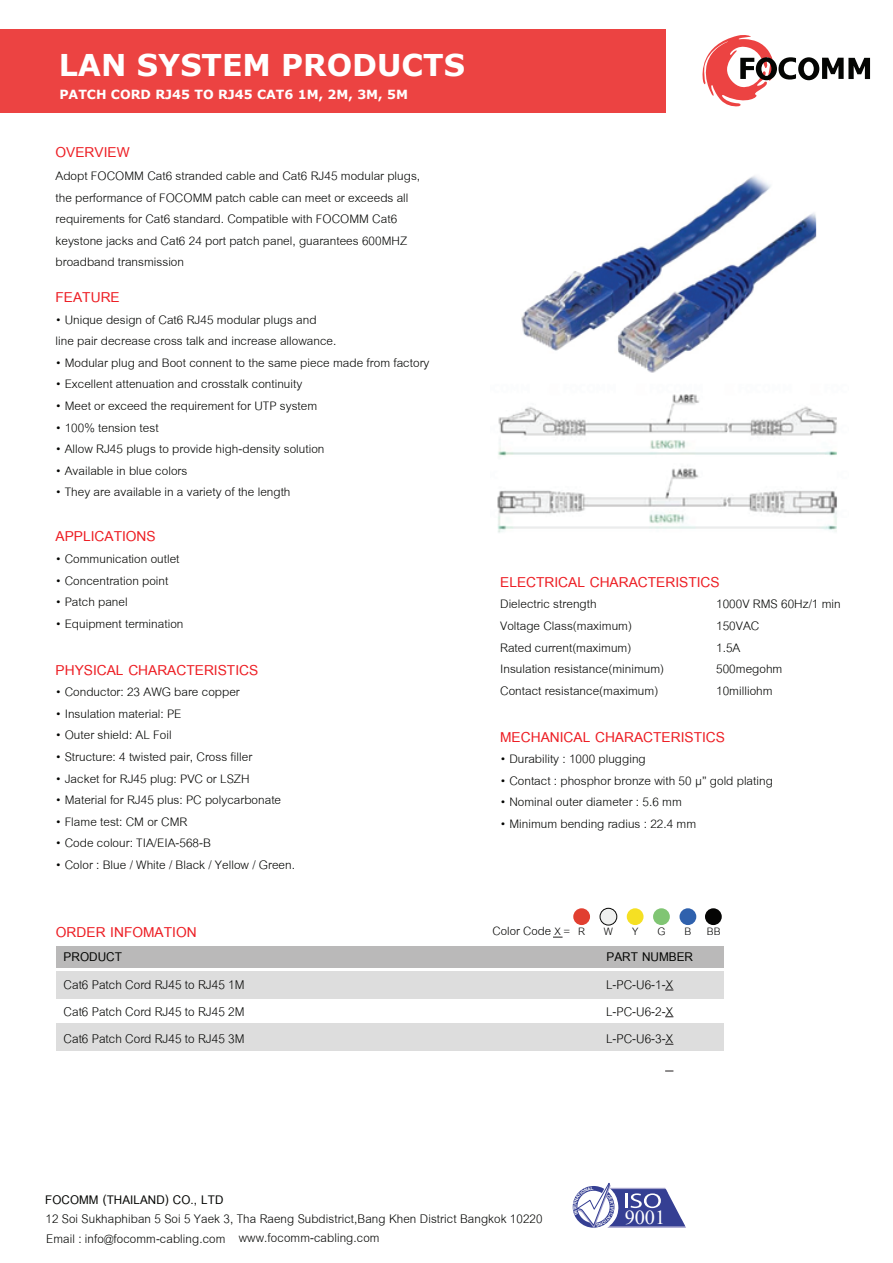
<style>
.page{position:relative;width:893px;height:1263px;background:#fff}
.page>*{position:absolute;margin:0;border:0;box-sizing:border-box;transform-origin:0 0}
.t1{font:700 30px "Verdana";color:#fff}
.t2{font:700 21px "Cordia New";color:#ed1d23}
.t3{font:18.6px/27px "Cordia New";color:#040503;text-align:justify}
.t4{font:700 18.6px "Cordia New";color:#040503}
.t5{font:18.3px/19.5px "Cordia New";letter-spacing:.005em;color:#040503}
.t6{font:700 18.3px "Cordia New";letter-spacing:.005em;color:#040503}
.t7{font:18px/21.6px "Cordia New";color:#040503}
.t8{font:17.55px "Cordia New";color:#050504}
.t9{font:700 12.6px "Verdana";color:#fff}
.s1{font-size:15.75px}
</style>
<div class="page">
<div style="left:56px;top:946px;width:668px;height:22px;background:#bab9b9"></div>
<div style="left:56px;top:971px;width:668px;height:27px;background:#ddd"></div>
<div style="left:56px;top:1024px;width:668px;height:27px;background:#ddd"></div>
<div style="left:0;top:29px;width:666px;height:83px;background:#ec4342"></div>
<svg style="left:702px;top:35px;width:168px;height:72px"></svg>
<img style="left:497px;top:176px;width:340px;height:357px">
<div style="left:573px;top:908px;width:17px;height:17px;background:#e13f30;border-radius:50%"></div>
<div style="left:600px;top:908px;width:17px;height:17px;background:#eff0ef;border-radius:50%"></div>
<div style="left:600px;top:908px;width:17px;height:17px;border:1px solid #050504;border-radius:50%"></div>
<div style="left:627px;top:908px;width:16px;height:17px;background:#f5e023;border-radius:50%"></div>
<div style="left:679px;top:908px;width:17px;height:17px;background:#2f61ad;border-radius:50%"></div>
<div style="left:653px;top:908px;width:17px;height:17px;background:#80c573;border-radius:50%"></div>
<div style="left:705px;top:908px;width:17px;height:17px;background:#050504;border-radius:50%"></div>
<svg style="left:573px;top:1183px;width:113px;height:45px"></svg>
<h1 class="t1" style="left:59px;top:44px;width:408px">LAN SYSTEM PRODUCTS</h1>
<p class="t9" style="left:59px;top:86px;width:350px">PATCH CORD RJ45 TO RJ45 CAT6 1M, 2M, 3M, 5M</p>
<p class="t2" style="left:56px;top:139px;width:76px">OVERVIEW</p>
<p class="t7" style="left:56px;top:166px;width:366px">Adopt FOCOMM Cat6 stranded cable and Cat6 RJ45 modular plugs, the performance of FOCOMM patch cable can meet or exceeds all requirements for Cat6 standard. Compatible with FOCOMM Cat6 keystone jacks and Cat6 24 port patch panel, guarantees 600MHZ broadband transmission</p>
<p class="t2" style="left:56px;top:284px;width:66px">FEATURE</p>
<p class="t7" style="left:56px;top:309px;width:282px">• Unique design of Cat6 RJ45 modular plugs and line pair decrease cross talk and increase allowance.</p>
<p class="t7" style="left:56px;top:352px;width:375px">• Modular plug and Boot connent to the same piece made from factory</p>
<p class="t7" style="left:56px;top:374px;width:248px">• Excellent attenuation and crosstalk continuity</p>
<p class="t7" style="left:56px;top:395px;width:263px">• Meet or exceed the requirement for UTP system</p>
<p class="t7" style="left:56px;top:417px;width:105px">• 100% tension test</p>
<p class="t7" style="left:56px;top:439px;width:270px">• Allow RJ45 plugs to provide high-density solution</p>
<p class="t7" style="left:56px;top:460px;width:133px">• Available in blue colors</p>
<p class="t7" style="left:56px;top:482px;width:236px">• They are available in a variety of the length</p>
<p class="t2" style="left:56px;top:524px;width:102px">APPLICATIONS</p>
<p class="t7" style="left:56px;top:548px;width:126px">• Communication outlet</p>
<p class="t7" style="left:56px;top:570px;width:114px">• Concentration point</p>
<p class="t7" style="left:56px;top:592px;width:74px">• Patch panel</p>
<p class="t7" style="left:56px;top:613px;width:129px">• Equipment termination</p>
<p class="t2" style="left:56px;top:657px;width:204px">PHYSICAL CHARACTERISTICS</p>
<p class="t7" style="left:56px;top:682px;width:186px">• Conductor: 23 AWG bare copper</p>
<p class="t7" style="left:56px;top:703px;width:127px">• Insulation material: PE</p>
<p class="t7" style="left:56px;top:725px;width:118px">• Outer shield: AL Foil</p>
<p class="t7" style="left:56px;top:746px;width:198px">• Structure: 4 twisted pair, Cross filler</p>
<p class="t7" style="left:56px;top:768px;width:196px">• Jacket for RJ45 plug: PVC or LSZH</p>
<p class="t7" style="left:56px;top:790px;width:227px">• Material for RJ45 plus: PC polycarbonate</p>
<p class="t7" style="left:56px;top:811px;width:133px">• Flame test: CM or CMR</p>
<p class="t7" style="left:56px;top:833px;width:157px">• Code colour: TIA/EIA-568-B</p>
<p class="t7" style="left:56px;top:854px;width:241px">• Color : Blue / White / Black / Yellow / Green.</p>
<p class="t2" style="left:56px;top:920px;width:142px">ORDER INFOMATION</p>
<p class="t2" style="left:500px;top:569px;width:221px">ELECTRICAL CHARACTERISTICS</p>
<p class="t7" style="left:500px;top:594px;width:98px">Dielectric strength</p>
<p class="t7" style="left:716px;top:594px;width:126px">1000V RMS 60Hz/1 min</p>
<p class="t7" style="left:500px;top:616px;width:133px">Voltage Class(maximum)</p>
<p class="t7" style="left:716px;top:616px;width:45px">150VAC</p>
<p class="t7" style="left:500px;top:637px;width:133px">Rated current(maximum)</p>
<p class="t7" style="left:716px;top:637px;width:26px">1.5A</p>
<p class="t7" style="left:500px;top:659px;width:166px">Insulation resistance(minimum)</p>
<p class="t7" style="left:716px;top:659px;width:68px">500megohm</p>
<p class="t7" style="left:500px;top:680px;width:160px">Contact resistance(maximum)</p>
<p class="t7" style="left:716px;top:680px;width:58px">10milliohm</p>
<p class="t2" style="left:500px;top:724px;width:226px">MECHANICAL CHARACTERISTICS</p>
<p class="t7" style="left:500px;top:749px;width:147px">• Durability : 1000 plugging</p>
<p class="t7" style="left:500px;top:770px;width:274px">• Contact : phosphor bronze with 50 µ” gold plating</p>
<p class="t7" style="left:500px;top:792px;width:183px">• Nominal outer diameter : 5.6 mm</p>
<p class="t7" style="left:500px;top:813px;width:198px">• Minimum bending radius : 22.4 mm</p>
<p class="t8" style="left:493px;top:920px;width:230px">Color Code <span class="s1">X = R W Y G B BB</span></p>
<p class="t4" style="left:64px;top:946px;width:60px">PRODUCT</p>
<p class="t4" style="left:607px;top:946px;width:88px">PART NUMBER</p>
<p class="t3" style="left:606px;top:971px;width:68px">L-PC-U6-1-X L-PC-U6-2-X L-PC-U6-3-X</p>
<p class="t3" style="left:64px;top:971px;width:183px">Cat6 Patch Cord RJ45 to RJ45 1M Cat6 Patch Cord RJ45 to RJ45 2M Cat6 Patch Cord RJ45 to RJ45 3M</p>
<p class="t6" style="left:45px;top:1188px;width:180px">FOCOMM (THAILAND) CO., LTD</p>
<p class="t5" style="left:45px;top:1209px;width:499px">12 Soi Sukhaphiban 5 Soi 5 Yaek 3, Tha Raeng Subdistrict,Bang Khen District Bangkok 10220<br>Email : info@focomm-cabling.com</p>
<p class="t5" style="left:239px;top:1228px;width:142px">www.focomm-cabling.com</p>
</div>
